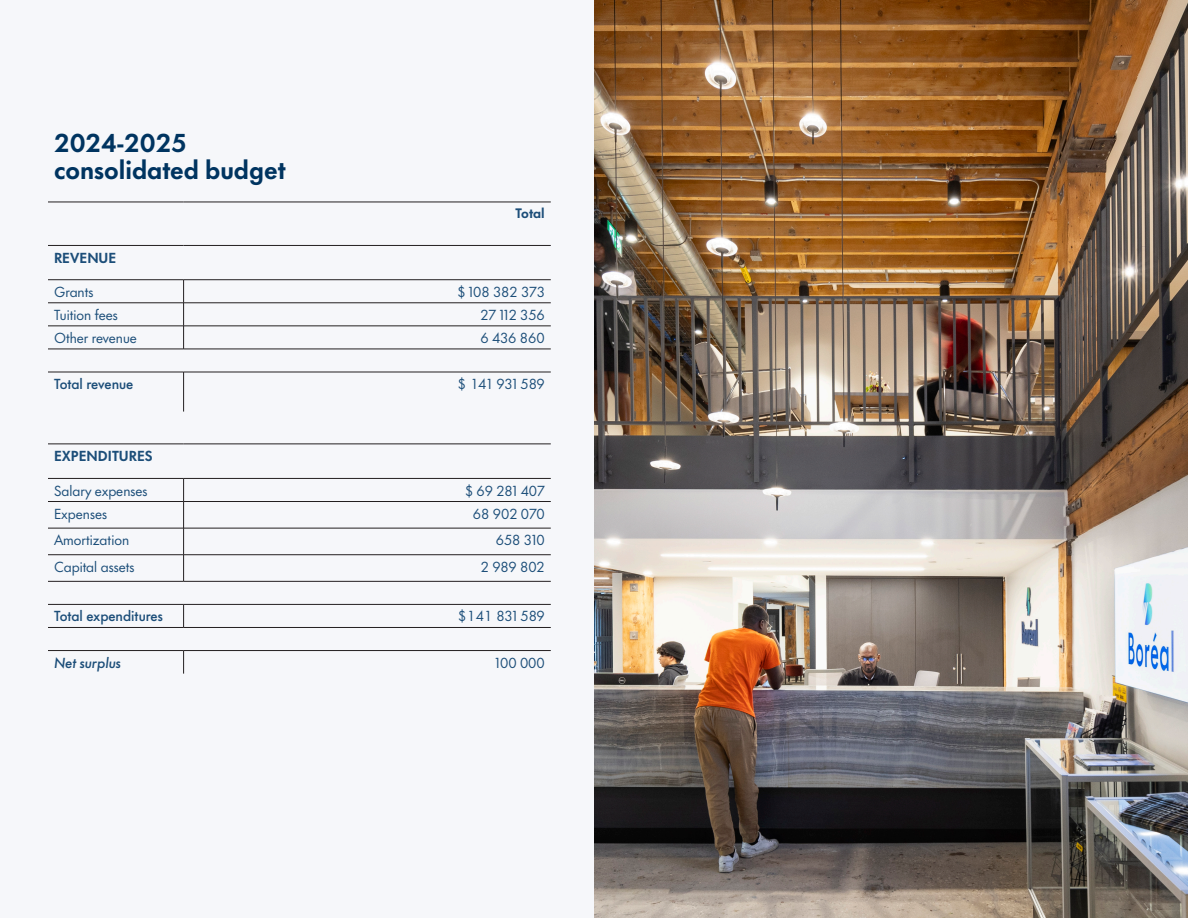
<style>
.page{position:relative;width:1188px;height:918px;background:#fff}
.page>*{position:absolute;margin:0;border:0;box-sizing:border-box;transform-origin:0 0}
.Titles{font:700 24px "Futura Now Headline";color:#003460}
.Body_copy{font:13.5px "Futura Now Headline";color:#1c4e79}
.Body_copy-2{font:500 13.5px "Futura Now Headline";color:#1c4e79}
.Body_copy-3{font:700 13.5px "Futura Now Headline";color:#1c4e79}
.Body_copy-4{font:italic 500 13.5px "Futura Now Headline";color:#1c4e79}
.Body_copy-5{font:700 12.75px "Futura Now Headline";letter-spacing:-.005em;color:#1c4e79}
</style>
<div class="page">
<div style="left:0;top:0;width:594px;height:918px;background:#f6f7fa"></div>
<hr style="left:48px;top:245px;width:136px;height:1px;background:#231f20">
<hr style="left:184px;top:245px;width:367px;height:1px;background:#231f20">
<hr style="left:48px;top:279px;width:136px;height:1px;background:#231f20">
<hr style="left:184px;top:279px;width:367px;height:1px;background:#231f20">
<hr style="left:48px;top:303px;width:136px;height:1px;background:#231f20">
<hr style="left:184px;top:303px;width:367px;height:1px;background:#231f20">
<hr style="left:48px;top:326px;width:136px;height:1px;background:#231f20">
<hr style="left:184px;top:326px;width:367px;height:1px;background:#231f20">
<svg style="left:183px;top:280px;width:1px;height:69px"></svg>
<hr style="left:48px;top:349px;width:136px;height:1px;background:#231f20">
<hr style="left:184px;top:349px;width:367px;height:1px;background:#231f20">
<hr style="left:48px;top:372px;width:136px;height:1px;background:#231f20">
<hr style="left:184px;top:372px;width:367px;height:1px;background:#231f20">
<hr style="left:183px;top:372px;width:1px;height:40px;background:#231f20">
<hr style="left:48px;top:478px;width:136px;height:1px;background:#231f20">
<hr style="left:184px;top:478px;width:367px;height:1px;background:#231f20">
<hr style="left:48px;top:501px;width:136px;height:1px;background:#231f20">
<hr style="left:184px;top:501px;width:367px;height:1px;background:#231f20">
<hr style="left:48px;top:528px;width:136px;height:1px;background:#231f20">
<hr style="left:184px;top:528px;width:367px;height:1px;background:#231f20">
<hr style="left:48px;top:554px;width:136px;height:1px;background:#231f20">
<hr style="left:184px;top:554px;width:367px;height:1px;background:#231f20">
<svg style="left:183px;top:479px;width:1px;height:102px"></svg>
<hr style="left:48px;top:581px;width:136px;height:1px;background:#231f20">
<hr style="left:184px;top:581px;width:367px;height:1px;background:#231f20">
<hr style="left:48px;top:604px;width:136px;height:1px;background:#231f20">
<hr style="left:184px;top:604px;width:367px;height:1px;background:#231f20">
<svg style="left:183px;top:604px;width:1px;height:23px"></svg>
<hr style="left:48px;top:627px;width:136px;height:1px;background:#231f20">
<hr style="left:184px;top:627px;width:367px;height:1px;background:#231f20">
<hr style="left:48px;top:650px;width:136px;height:1px;background:#231f20">
<hr style="left:184px;top:650px;width:367px;height:1px;background:#231f20">
<svg style="left:183px;top:651px;width:1px;height:23px"></svg>
<hr style="left:48px;top:202px;width:136px;height:1px;background:#231f20">
<hr style="left:184px;top:202px;width:367px;height:1px;background:#231f20">
<hr style="left:48px;top:444px;width:136px;height:1px;background:#231f20">
<hr style="left:184px;top:444px;width:367px;height:1px;background:#231f20">
<img style="left:594px;top:0;width:594px;height:918px">
<p class="Titles" style="left:54px;top:123px;width:134px">2024-2025</p>
<p class="Titles" style="left:54px;top:150px;width:233px">consolidated budget</p>
<p class="Body_copy-5" style="left:516px;top:203px;width:31px">Total</p>
<p class="Body_copy-3" style="left:54px;top:246px;width:64px">REVENUE</p>
<p class="Body_copy" style="left:54px;top:281px;width:41px">Grants</p>
<p class="Body_copy" style="left:458px;top:281px;width:88px">$ 108 382 373</p>
<p class="Body_copy" style="left:54px;top:304px;width:65px">Tuition fees</p>
<p class="Body_copy" style="left:480px;top:304px;width:66px">27 112 356</p>
<p class="Body_copy" style="left:54px;top:327px;width:84px">Other revenue</p>
<p class="Body_copy" style="left:480px;top:327px;width:66px">6 436 860</p>
<p class="Body_copy-2" style="left:54px;top:373px;width:81px">Total revenue</p>
<p class="Body_copy" style="left:458px;top:373px;width:88px">$ 141 931 589</p>
<p class="Body_copy-3" style="left:54px;top:444px;width:100px">EXPENDITURES</p>
<p class="Body_copy" style="left:54px;top:480px;width:95px">Salary expenses</p>
<p class="Body_copy" style="left:466px;top:480px;width:81px">$ 69 281 407</p>
<p class="Body_copy" style="left:54px;top:503px;width:55px">Expenses</p>
<p class="Body_copy" style="left:473px;top:503px;width:73px">68 902 070</p>
<p class="Body_copy" style="left:54px;top:529px;width:77px">Amortization</p>
<p class="Body_copy" style="left:496px;top:529px;width:50px">658 310</p>
<p class="Body_copy" style="left:54px;top:556px;width:82px">Capital assets</p>
<p class="Body_copy" style="left:481px;top:556px;width:65px">2 989 802</p>
<p class="Body_copy-2" style="left:54px;top:605px;width:110px">Total expenditures</p>
<p class="Body_copy" style="left:458px;top:606px;width:88px">$ 1 4 1 831 589</p>
<p class="Body_copy-4" style="left:54px;top:651px;width:68px">Net surplus</p>
<p class="Body_copy" style="left:496px;top:652px;width:51px">100 000</p>
</div>
